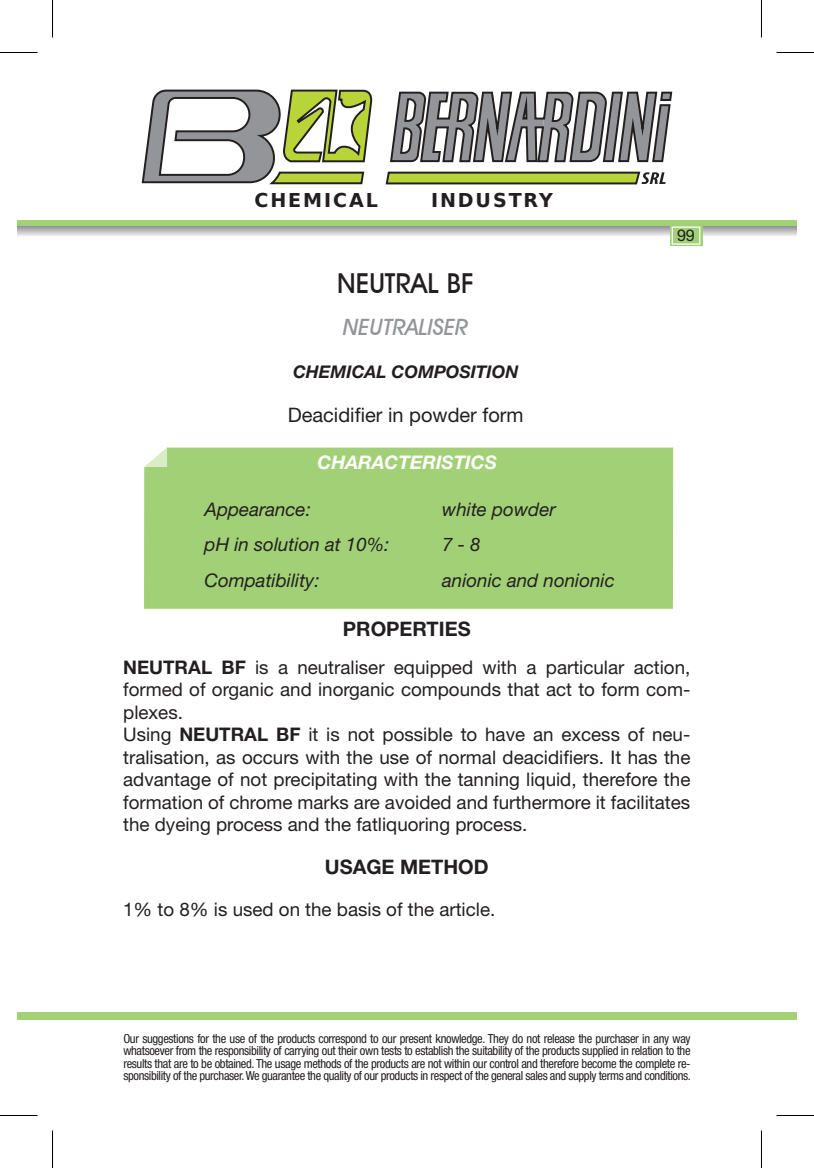
<style>
.page{position:relative;width:814px;height:1168px;background:#fff}
.page>*{position:absolute;margin:0;border:0;box-sizing:border-box;transform-origin:0 0}
.t1{font:500 27.5px "Avant Garde IT Cby BT";color:#231f20}
.t2{font:italic 500 22.5px "Avant Garde IT Cby BT";color:#939598}
.t3{font:20px "Helvetica Neue LT Std";color:#231f20}
.t4{font:700 20px "Helvetica Neue LT Std";color:#231f20}
.t5{font:700 19px "Bitstream Vera Sans";letter-spacing:.1em;color:#231f20}
.t6{font:18.75px/22.5px "Helvetica Neue LT Std";color:#231f20}
.t7{font:italic 18.75px "Helvetica Neue LT Std";color:#231f20}
.t8{font:italic 700 18.75px "Helvetica Neue LT Std";color:#fff}
.t9{font:italic 700 17.5px "Helvetica Neue LT Std";color:#231f20}
.t10{font:16.25px "Helvetica Neue LT Std";color:#231f20}
.t11{font:condensed 12.5px/12.5px "Helvetica Neue LT Std";letter-spacing:-.03em;color:#231f20;text-align:justify}
.s1{font-weight:700}
</style>
<div class="page">
<div style="left:52px;top:220px;width:745px;height:8px;background:#a1d076"></div>
<div style="left:17px;top:220px;width:35px;height:8px;background:#a1d076"></div>
<svg style="left:52px;top:226px;width:745px;height:10px;background:#bfc0c2"></svg>
<svg style="left:17px;top:226px;width:35px;height:10px"></svg>
<svg style="left:141px;top:91px;width:532px;height:93px"></svg>
<svg style="left:143px;top:89px;width:230px;height:96px"></svg>
<svg style="left:384px;top:171px;width:281px;height:14px;background:#95a44e"></svg>
<div style="left:52px;top:1012px;width:745px;height:8px;background:#a1d076"></div>
<div style="left:17px;top:1012px;width:35px;height:8px;background:#a1d076"></div>
<svg style="left:670px;top:226px;width:32px;height:20px"></svg>
<div style="left:671px;top:226px;width:29px;height:19px;background:#a1d076;border:1px solid #fff"></div>
<div style="left:144px;top:448px;width:529px;height:161px;background:#a1d076"></div>
<svg style="left:144px;top:448px;width:23px;height:19px"></svg>
<hr style="left:0;top:52px;width:38px;height:1px;background:#000">
<hr style="left:776px;top:52px;width:38px;height:1px;background:#000">
<hr style="left:0;top:1115px;width:38px;height:1px;background:#000">
<hr style="left:776px;top:1115px;width:38px;height:1px;background:#000">
<hr style="left:52px;top:0;width:1px;height:38px;background:#000">
<hr style="left:52px;top:1130px;width:1px;height:38px;background:#000">
<hr style="left:761px;top:0;width:1px;height:38px;background:#000">
<hr style="left:761px;top:1130px;width:1px;height:38px;background:#000">
<h3 class="t5" style="left:254px;top:189px;width:125px">CHEMICAL</h3>
<h3 class="t5" style="left:431px;top:189px;width:123px">INDUSTRY</h3>
<h1 class="t1" style="left:337px;top:267px;width:139px">NEUTRAL BF</h1>
<h2 class="t2" style="left:343px;top:313px;width:127px">NEUTRALISER</h2>
<h3 class="t9" style="left:293px;top:361px;width:227px">CHEMICAL COMPOSITION</h3>
<h3 class="t3" style="left:288px;top:403px;width:237px">Deacidifier in powder form</h3>
<h3 class="t8" style="left:317px;top:451px;width:181px">CHARACTERISTICS</h3>
<h3 class="t7" style="left:204px;top:498px;width:108px">Appearance:</h3>
<h3 class="t7" style="left:442px;top:498px;width:115px">white powder</h3>
<h3 class="t7" style="left:204px;top:533px;width:186px">pH in solution at 10%:</h3>
<h3 class="t7" style="left:442px;top:533px;width:40px">7 - 8</h3>
<h3 class="t7" style="left:204px;top:569px;width:116px">Compatibility:</h3>
<h3 class="t7" style="left:442px;top:569px;width:174px">anionic and nonionic</h3>
<h3 class="t10" style="left:677px;top:226px;width:19px">99</h3>
<h3 class="t4" style="left:343px;top:617px;width:129px">PROPERTIES</h3>
<p class="t6" style="left:123px;top:655px;width:568px"><span class="s1">NEUTRAL BF</span> is a neutraliser equipped with a particular action, formed of organic and inorganic compounds that act to form com&shy;plexes.<br>Using <span class="s1">NEUTRAL BF</span> it is not possible to have an excess of neu&shy;tralisation, as occurs with the use of normal deacidifiers. It has the advantage of not precipitating with the tanning liquid, therefore the formation of chrome marks are avoided and furthermore it facilitates the dyeing process and the fatliquoring process.</p>
<h3 class="t4" style="left:325px;top:854px;width:165px">USAGE METHOD</h3>
<h3 class="t6" style="left:123px;top:898px;width:373px">1% to 8% is used on the basis of the article.</h3>
<p class="t11" style="left:123px;top:1032px;width:569px">Our suggestions for the use of the products correspond to our present knowledge. They do not release the purchaser in any way whatsoever from the responsibility of carrying out their own tests to establish the suitability of the products supplied in relation to the results that are to be obtained. The usage methods of the products are not within our control and therefore become the complete re&shy;sponsibility of the purchaser. We guarantee the quality of our products in respect of the general sales and supply terms and conditions.</p>
</div>
